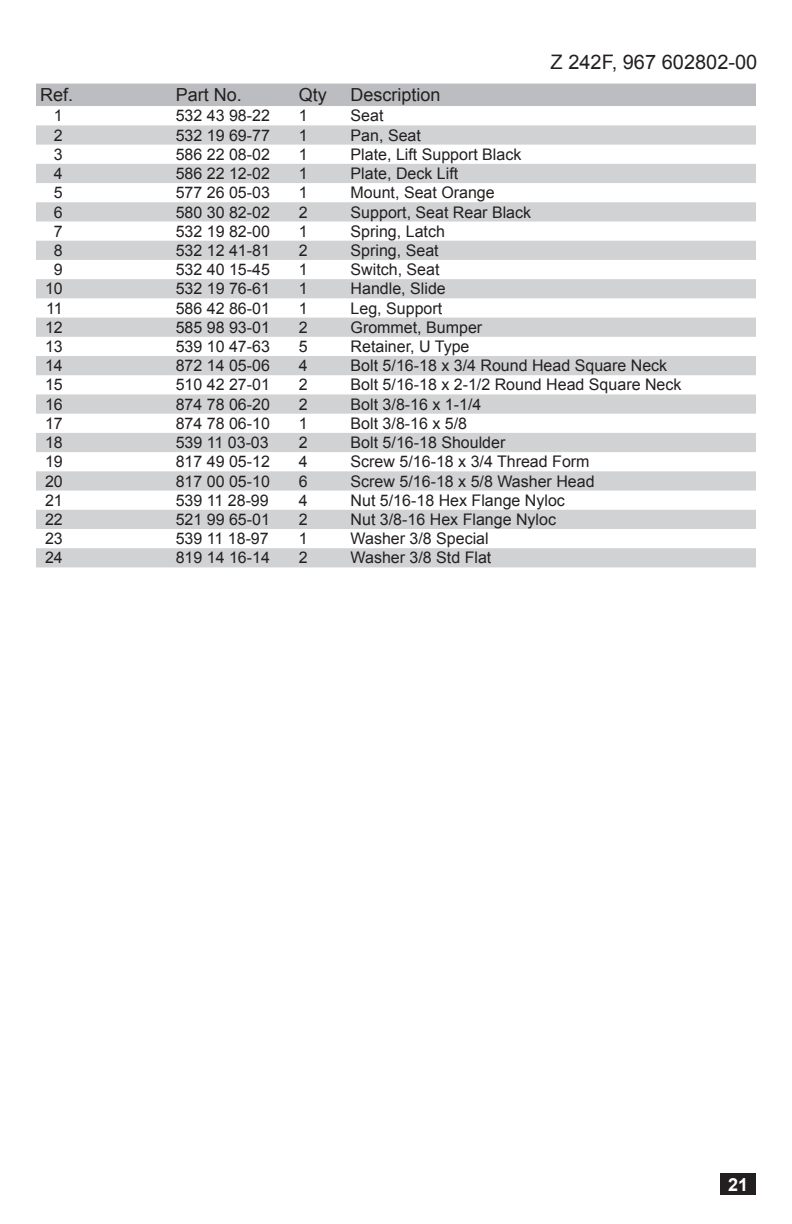
<style>
.page{position:relative;width:792px;height:1224px;background:#fff}
.page>*{position:absolute;margin:0;border:0;box-sizing:border-box;transform-origin:0 0}
.t1{font:20px "Arial";color:#231f20}
.Part_Head{font:18px "Arial";color:#231f20}
.t2{font:700 18px "Arial";color:#fff}
.PARTS{font:16px "Arial";color:#231f20}
</style>
<div class="page">
<div style="left:721px;top:1174px;width:35px;height:21px;background:#231f20"></div>
<div style="left:36px;top:84px;width:720px;height:22px;background:#bcbdc0"></div>
<svg style="left:36px;top:125px;width:720px;height:442px;fill:#d4d5d6"></svg>
<p class="t1" style="left:551px;top:48px;width:208px">Z 242F, 967 602802-00</p>
<p class="Part_Head" style="left:40px;top:83px;width:35px">Ref.</p>
<p class="Part_Head" style="left:176px;top:83px;width:68px">Part No.</p>
<p class="Part_Head" style="left:299px;top:83px;width:30px">Qty</p>
<p class="Part_Head" style="left:351px;top:83px;width:92px">Description</p>
<p class="PARTS" style="left:54px;top:105px;width:10px">1</p>
<p class="PARTS" style="left:176px;top:105px;width:96px">532 43 98-22</p>
<p class="PARTS" style="left:299px;top:105px;width:10px">1</p>
<p class="PARTS" style="left:351px;top:105px;width:34px">Seat</p>
<p class="PARTS" style="left:54px;top:125px;width:10px">2</p>
<p class="PARTS" style="left:176px;top:125px;width:96px">532 19 69-77</p>
<p class="PARTS" style="left:299px;top:125px;width:10px">1</p>
<p class="PARTS" style="left:351px;top:125px;width:72px">Pan, Seat</p>
<p class="PARTS" style="left:54px;top:144px;width:10px">3</p>
<p class="PARTS" style="left:176px;top:144px;width:96px">586 22 08-02</p>
<p class="PARTS" style="left:299px;top:144px;width:10px">1</p>
<p class="PARTS" style="left:351px;top:144px;width:172px">Plate, Lift Support Black</p>
<p class="PARTS" style="left:54px;top:163px;width:10px">4</p>
<p class="PARTS" style="left:176px;top:163px;width:96px">586 22 12-02</p>
<p class="PARTS" style="left:299px;top:163px;width:10px">1</p>
<p class="PARTS" style="left:351px;top:163px;width:109px">Plate, Deck Lift</p>
<p class="PARTS" style="left:54px;top:182px;width:10px">5</p>
<p class="PARTS" style="left:176px;top:182px;width:96px">577 26 05-03</p>
<p class="PARTS" style="left:299px;top:182px;width:10px">1</p>
<p class="PARTS" style="left:351px;top:182px;width:146px">Mount, Seat Orange</p>
<p class="PARTS" style="left:54px;top:201px;width:10px">6</p>
<p class="PARTS" style="left:176px;top:201px;width:96px">580 30 82-02</p>
<p class="PARTS" style="left:299px;top:201px;width:10px">2</p>
<p class="PARTS" style="left:351px;top:201px;width:182px">Support, Seat Rear Black</p>
<p class="PARTS" style="left:54px;top:221px;width:10px">7</p>
<p class="PARTS" style="left:176px;top:221px;width:96px">532 19 82-00</p>
<p class="PARTS" style="left:299px;top:221px;width:10px">1</p>
<p class="PARTS" style="left:351px;top:221px;width:96px">Spring, Latch</p>
<p class="PARTS" style="left:54px;top:240px;width:10px">8</p>
<p class="PARTS" style="left:176px;top:240px;width:96px">532 12 41-81</p>
<p class="PARTS" style="left:299px;top:240px;width:10px">2</p>
<p class="PARTS" style="left:351px;top:240px;width:90px">Spring, Seat</p>
<p class="PARTS" style="left:54px;top:259px;width:10px">9</p>
<p class="PARTS" style="left:176px;top:259px;width:96px">532 40 15-45</p>
<p class="PARTS" style="left:299px;top:259px;width:10px">1</p>
<p class="PARTS" style="left:351px;top:259px;width:90px">Switch, Seat</p>
<p class="PARTS" style="left:45px;top:278px;width:19px">10</p>
<p class="PARTS" style="left:176px;top:278px;width:96px">532 19 76-61</p>
<p class="PARTS" style="left:299px;top:278px;width:10px">1</p>
<p class="PARTS" style="left:351px;top:278px;width:97px">Handle, Slide</p>
<p class="PARTS" style="left:46px;top:298px;width:18px">11</p>
<p class="PARTS" style="left:176px;top:298px;width:96px">586 42 86-01</p>
<p class="PARTS" style="left:299px;top:298px;width:10px">1</p>
<p class="PARTS" style="left:351px;top:298px;width:93px">Leg, Support</p>
<p class="PARTS" style="left:45px;top:317px;width:19px">12</p>
<p class="PARTS" style="left:176px;top:317px;width:96px">585 98 93-01</p>
<p class="PARTS" style="left:299px;top:317px;width:10px">2</p>
<p class="PARTS" style="left:351px;top:317px;width:133px">Grommet, Bumper</p>
<p class="PARTS" style="left:45px;top:336px;width:19px">13</p>
<p class="PARTS" style="left:176px;top:336px;width:96px">539 10 47-63</p>
<p class="PARTS" style="left:299px;top:336px;width:10px">5</p>
<p class="PARTS" style="left:351px;top:336px;width:120px">Retainer, U Type</p>
<p class="PARTS" style="left:45px;top:355px;width:19px">14</p>
<p class="PARTS" style="left:176px;top:355px;width:96px">872 14 05-06</p>
<p class="PARTS" style="left:299px;top:355px;width:10px">4</p>
<p class="PARTS" style="left:351px;top:355px;width:318px">Bolt 5/16-18 x 3/4 Round Head Square Neck</p>
<p class="PARTS" style="left:45px;top:374px;width:19px">15</p>
<p class="PARTS" style="left:176px;top:374px;width:96px">510 42 27-01</p>
<p class="PARTS" style="left:299px;top:374px;width:10px">2</p>
<p class="PARTS" style="left:351px;top:374px;width:332px">Bolt 5/16-18 x 2-1/2 Round Head Square Neck</p>
<p class="PARTS" style="left:45px;top:394px;width:19px">16</p>
<p class="PARTS" style="left:176px;top:394px;width:96px">874 78 06-20</p>
<p class="PARTS" style="left:299px;top:394px;width:10px">2</p>
<p class="PARTS" style="left:351px;top:394px;width:132px">Bolt 3/8-16 x 1-1/4</p>
<p class="PARTS" style="left:45px;top:413px;width:19px">17</p>
<p class="PARTS" style="left:176px;top:413px;width:96px">874 78 06-10</p>
<p class="PARTS" style="left:299px;top:413px;width:10px">1</p>
<p class="PARTS" style="left:351px;top:413px;width:118px">Bolt 3/8-16 x 5/8</p>
<p class="PARTS" style="left:45px;top:432px;width:19px">18</p>
<p class="PARTS" style="left:176px;top:432px;width:95px">539 11 03-03</p>
<p class="PARTS" style="left:299px;top:432px;width:10px">2</p>
<p class="PARTS" style="left:351px;top:432px;width:156px">Bolt 5/16-18 Shoulder</p>
<p class="PARTS" style="left:45px;top:451px;width:19px">19</p>
<p class="PARTS" style="left:176px;top:451px;width:96px">817 49 05-12</p>
<p class="PARTS" style="left:299px;top:451px;width:10px">4</p>
<p class="PARTS" style="left:351px;top:451px;width:240px">Screw 5/16-18 x 3/4 Thread Form</p>
<p class="PARTS" style="left:45px;top:470px;width:19px">20</p>
<p class="PARTS" style="left:176px;top:470px;width:96px">817 00 05-10</p>
<p class="PARTS" style="left:299px;top:470px;width:10px">6</p>
<p class="PARTS" style="left:351px;top:470px;width:245px">Screw 5/16-18 x 5/8 Washer Head</p>
<p class="PARTS" style="left:45px;top:490px;width:19px">21</p>
<p class="PARTS" style="left:176px;top:490px;width:95px">539 11 28-99</p>
<p class="PARTS" style="left:299px;top:490px;width:10px">4</p>
<p class="PARTS" style="left:351px;top:490px;width:216px">Nut 5/16-18 Hex Flange Nyloc</p>
<p class="PARTS" style="left:45px;top:509px;width:19px">22</p>
<p class="PARTS" style="left:176px;top:509px;width:96px">521 99 65-01</p>
<p class="PARTS" style="left:299px;top:509px;width:10px">2</p>
<p class="PARTS" style="left:351px;top:509px;width:207px">Nut 3/8-16 Hex Flange Nyloc</p>
<p class="PARTS" style="left:45px;top:528px;width:19px">23</p>
<p class="PARTS" style="left:176px;top:528px;width:95px">539 11 18-97</p>
<p class="PARTS" style="left:299px;top:528px;width:10px">1</p>
<p class="PARTS" style="left:351px;top:528px;width:140px">Washer 3/8 Special</p>
<p class="PARTS" style="left:45px;top:547px;width:19px">24</p>
<p class="PARTS" style="left:176px;top:547px;width:96px">819 14 16-14</p>
<p class="PARTS" style="left:299px;top:547px;width:10px">2</p>
<p class="PARTS" style="left:351px;top:547px;width:142px">Washer 3/8 Std Flat</p>
<p class="t2" style="left:728px;top:1172px;width:22px">21</p>
</div>
